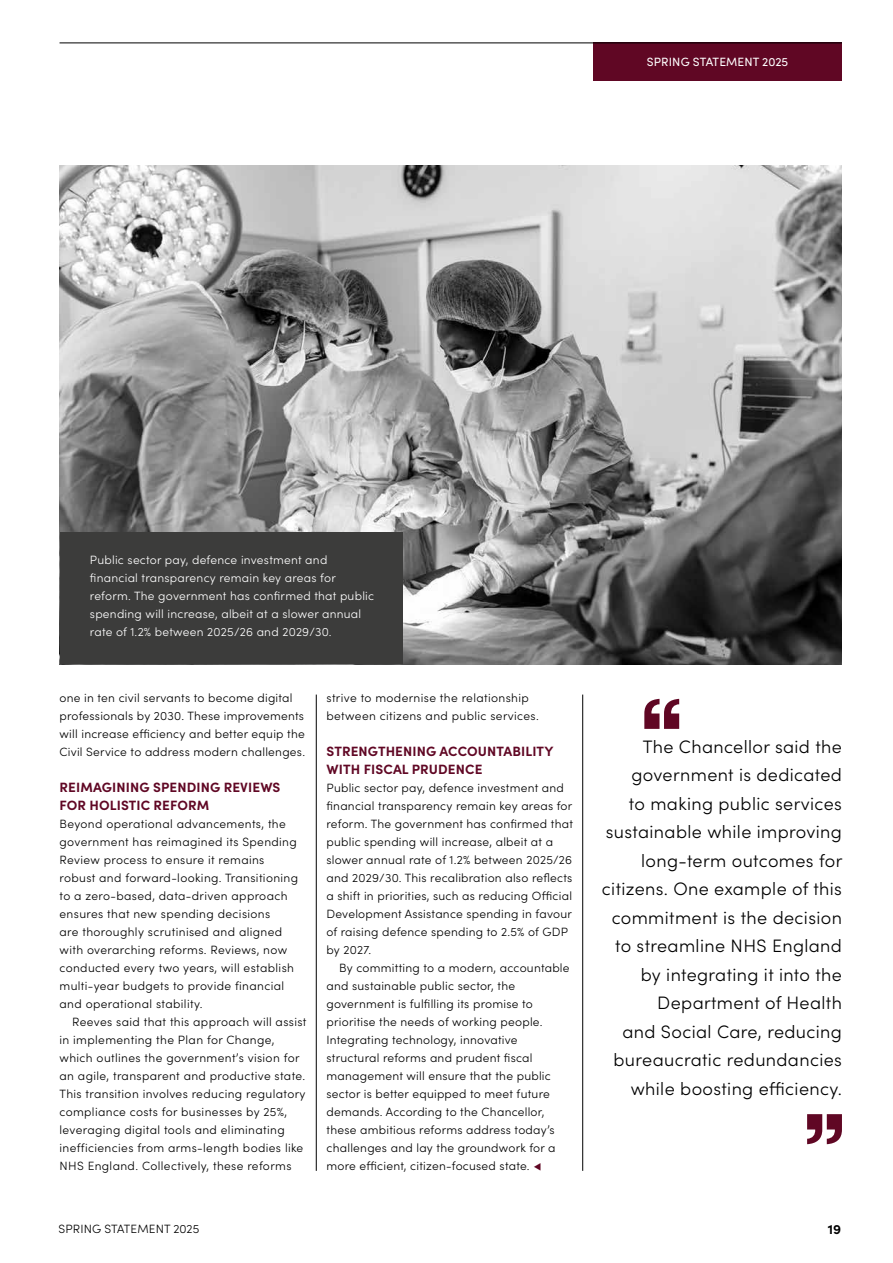
<style>
.page{position:relative;width:893px;height:1263px;background:#fff}
.page>*{position:absolute;margin:0;border:0;box-sizing:border-box;transform-origin:0 0}
.t1{font:300 18px/28.5px "Sofia Pro";letter-spacing:.02em;color:#000;text-align:right}
.t2{font:700 13.5px/18px "Sofia Pro";letter-spacing:.01em;color:#600724}
.t3{font:700 13.5px "Sofia Pro";color:#000}
.t4{font:300 12px/18px "Sofia Pro";letter-spacing:.02em;color:#000}
.t5{font:300 12px/18px "Sofia Pro";letter-spacing:.02em;color:#fff}
.t6{font:12px "Sofia Pro";letter-spacing:.01em;color:#fff}
.s1{color:#600724}
</style>
<div class="page">
<div style="left:593px;top:43px;width:249px;height:38px;background:#600724"></div>
<hr style="left:60px;top:43px;width:782px;height:1px;background:#000">
<hr style="left:316px;top:694px;width:1px;height:477px;background:#000">
<hr style="left:582px;top:694px;width:1px;height:477px;background:#000">
<svg style="left:644px;top:699px;width:35px;height:30px"></svg>
<svg style="left:807px;top:1114px;width:35px;height:30px"></svg>
<img style="left:60px;top:166px;width:782px;height:499px">
<div style="left:60px;top:532px;width:343px;height:132px;background:#3c3c3b"></div>
<p class="t6" style="left:647px;top:53px;width:143px">SPRING STATEMENT 2025</p>
<p class="t5" style="left:90px;top:550px;width:286px">Public sector pay, defence investment and financial transparency remain key areas for reform. The government has confirmed that public spending will increase, albeit at a slower annual rate of 1.2% between 2025/26 and 2029/30.</p>
<p class="t4" style="left:60px;top:688px;width:247px">one in ten civil servants to become digital professionals by 2030. These improvements will increase efficiency and better equip the Civil Service to address modern challenges.</p>
<p class="t2" style="left:60px;top:777px;width:222px">REIMAGINING SPENDING REVIEWS<br>FOR HOLISTIC REFORM</p>
<p class="t4" style="left:60px;top:814px;width:240px">Beyond operational advancements, the government has reimagined its Spending Review process to ensure it remains robust and forward-looking. Transitioning to a zero-based, data-driven approach ensures that new spending decisions<br>are thoroughly scrutinised and aligned with overarching reforms. Reviews, now conducted every two years, will establish multi-year budgets to provide financial and operational stability.</p>
<p class="t4" style="left:60px;top:1012px;width:249px;text-indent:13px">Reeves said that this approach will assist in implementing the Plan for Change, which outlines the government’s vision for an agile, transparent and productive state.<br>This transition involves reducing regulatory compliance costs for businesses by 25%, leveraging digital tools and eliminating inefficiencies from arms-length bodies like NHS England. Collectively, these reforms</p>
<p class="t4" style="left:326px;top:688px;width:214px">strive to modernise the relationship between citizens and public services.</p>
<p class="t2" style="left:327px;top:741px;width:228px">STRENGTHENING ACCOUNTABILITY<br>WITH FISCAL PRUDENCE</p>
<p class="t4" style="left:326px;top:778px;width:248px">Public sector pay, defence investment and financial transparency remain key areas for reform. The government has confirmed that public spending will increase, albeit at a slower annual rate of 1.2% between 2025/26 and 2029/30. This recalibration also reflects a shift in priorities, such as reducing Official Development Assistance spending in favour of raising defence spending to 2.5% of GDP by 2027.</p>
<p class="t4" style="left:326px;top:958px;width:245px;text-indent:13px">By committing to a modern, accountable and sustainable public sector, the government is fulfilling its promise to prioritise the needs of working people.<br>Integrating technology, innovative structural reforms and prudent fiscal management will ensure that the public sector is better equipped to meet future demands. According to the Chancellor, these ambitious reforms address today’s challenges and lay the groundwork for a more efficient, citizen-focused state. <span class="s1">▼</span></p>
<p class="t1" style="left:602px;top:731px;width:242px">The Chancellor said the government is dedicated<br>to making public services sustainable while improving long-term outcomes for citizens. One example of this commitment is the decision to streamline NHS England by integrating it into the<br>Department of Health<br>and Social Care, reducing bureaucratic redundancies while boosting efficiency.</p>
<p class="t4" style="left:59px;top:1219px;width:142px">SPRING STATEMENT 2025</p>
<p class="t3" style="left:828px;top:1219px;width:15px">19</p>
</div>
